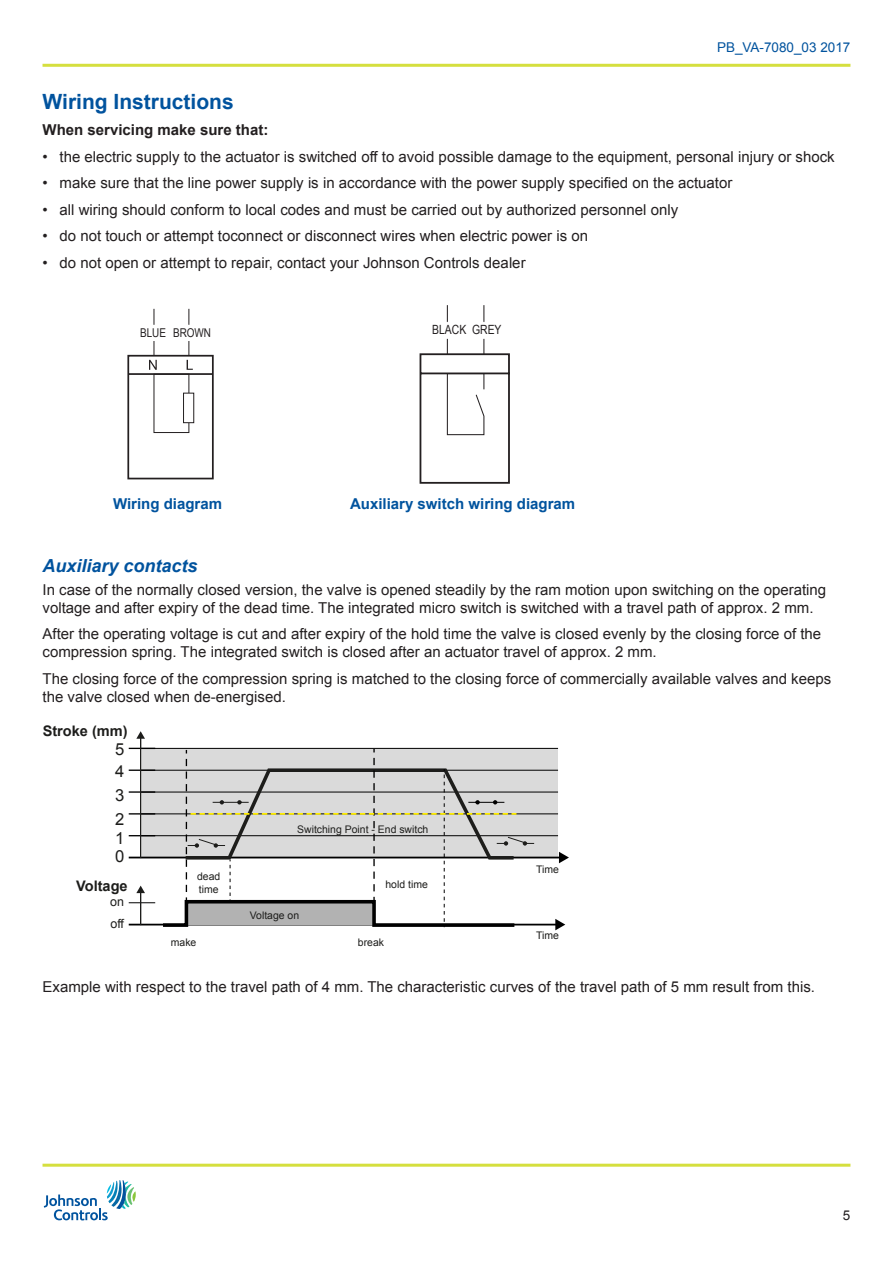
<style>
.page{position:relative;width:893px;height:1263px;background:#fff}
.page>*{position:absolute;margin:0;border:0;box-sizing:border-box;transform-origin:0 0}
.HEADING_1{font:700 21px "Arial";color:#01539e}
.HEADING_2{font:italic 700 18px "Arial";color:#01539e}
.t1{font:16.65px/23.5px "Arial";color:#1d1d1b;text-align:justify}
.BODY{font:15px/18px "Arial";color:#231f20}
.COLUMNHEAD{font:700 15px "Arial";color:#01539e}
.BODY-2{font:700 15px "Arial";color:#231f20}
.COLUMNHEAD_centre{font:700 15px "Arial";color:#01539e}
.t2{font:700 14.55px "Arial";color:#1d1d1b}
.t3{font:13.5px "Arial";color:#01539e}
.t4{font:13.5px "Arial";color:#231f20}
.t5{font:12.75px "Arial Narrow";color:#231f20}
.t6{font:12.45px/21.9px "Arial";color:#1d1d1b}
.t7{font:12.15px "Arial Narrow";color:#231f20}
.t8{font:10.5px/12.6px "Arial";color:#1d1d1b}
</style>
<div class="page">
<svg style="left:44px;top:1180px;width:92px;height:40px"></svg>
<hr style="left:43px;top:64px;width:807px;height:3px;background:#d5df3e">
<hr style="left:43px;top:1164px;width:807px;height:3px;background:#d5df3e">
<div style="left:127px;top:355px;width:87px;height:124px;border:2px solid #231f20"></div>
<hr style="left:128px;top:373px;width:85px;height:2px;background:#231f20">
<div style="left:153px;top:374px;width:36px;height:59px;border:1px solid #231f20"></div>
<div style="left:184px;top:393px;width:10px;height:30px;background:#fff"></div>
<div style="left:183px;top:393px;width:11px;height:30px;border:1px solid #231f20"></div>
<svg style="left:149px;top:360px;width:8px;height:10px"></svg>
<svg style="left:187px;top:360px;width:6px;height:10px"></svg>
<hr style="left:153px;top:309px;width:1px;height:47px;background:#231f20">
<hr style="left:188px;top:309px;width:1px;height:47px;background:#231f20">
<div style="left:134px;top:325px;width:75px;height:15px;background:#fff"></div>
<svg style="left:419px;top:305px;width:91px;height:179px"></svg>
<div style="left:426px;top:322px;width:79px;height:16px;background:#fff"></div>
<div style="left:142px;top:748px;width:415px;height:108px;background:#dadada"></div>
<hr style="left:140px;top:748px;width:418px;height:1px;background:#000">
<hr style="left:140px;top:770px;width:418px;height:1px;background:#000">
<hr style="left:140px;top:792px;width:418px;height:1px;background:#000">
<hr style="left:140px;top:813px;width:418px;height:1px;background:#000">
<hr style="left:140px;top:835px;width:418px;height:1px;background:#000">
<hr style="left:129px;top:857px;width:432px;height:1px;background:#000">
<svg style="left:559px;top:852px;width:10px;height:11px"></svg>
<hr style="left:129px;top:924px;width:428px;height:1px;background:#000">
<svg style="left:555px;top:919px;width:10px;height:11px"></svg>
<hr style="left:140px;top:737px;width:1px;height:121px;background:#1d1d1b">
<svg style="left:136px;top:731px;width:9px;height:8px"></svg>
<svg style="left:129px;top:748px;width:405px;height:180px"></svg>
<p class="t3" style="left:717px;top:39px;width:135px">PB_VA-7080_03 2017</p>
<p class="HEADING_1" style="left:43px;top:87px;width:193px">Wiring Instructions</p>
<p class="BODY-2" style="left:43px;top:120px;width:227px">When servicing make sure that:</p>
<p class="BODY" style="left:43px;top:148px;width:794px">• the electric supply to the actuator is switched off to avoid possible damage to the equipment, personal injury or shock</p>
<p class="BODY" style="left:43px;top:174px;width:691px">• make sure that the line power supply is in accordance with the power supply specified on the actuator</p>
<p class="BODY" style="left:43px;top:201px;width:637px">• all wiring should conform to local codes and must be carried out by authorized personnel only</p>
<p class="BODY" style="left:43px;top:227px;width:547px">• do not touch or attempt toconnect or disconnect wires when electric power is on</p>
<p class="BODY" style="left:43px;top:254px;width:485px">• do not open or attempt to repair, contact your Johnson Controls dealer</p>
<p class="t7" style="left:140px;top:324px;width:72px">BLUE BROWN</p>
<p class="t5" style="left:432px;top:320px;width:71px">BLACK GREY</p>
<p class="COLUMNHEAD_centre" style="left:113px;top:494px;width:111px">Wiring diagram</p>
<p class="COLUMNHEAD" style="left:350px;top:494px;width:227px">Auxiliary switch wiring diagram</p>
<p class="HEADING_2" style="left:43px;top:554px;width:157px">Auxiliary contacts</p>
<p class="BODY" style="left:43px;top:581px;width:785px">In case of the normally closed version, the valve is opened steadily by the ram motion upon switching on the operating voltage and after expiry of the dead time. The integrated micro switch is switched with a travel path of approx. 2 mm.</p>
<p class="BODY" style="left:43px;top:625px;width:780px">After the operating voltage is cut and after expiry of the hold time the valve is closed evenly by the closing force of the compression spring. The integrated switch is closed after an actuator travel of approx. 2 mm.</p>
<p class="BODY" style="left:43px;top:670px;width:790px">The closing force of the compression spring is matched to the closing force of commercially available valves and keeps the valve closed when de-energised.</p>
<p class="t2" style="left:43px;top:722px;width:86px">Stroke (mm)</p>
<p class="t1" style="left:115px;top:737px;width:11px">5<br>4<br>3<br>2</p>
<p class="t1" style="left:115px;top:829px;width:11px;line-height:18.1px">1<br>0</p>
<p class="t2" style="left:76px;top:876px;width:53px">Voltage</p>
<p class="t6" style="left:110px;top:891px;width:15px">on off</p>
<p class="t8" style="left:197px;top:870px;width:25px">dead time</p>
<p class="t8" style="left:171px;top:936px;width:27px">make</p>
<p class="t8" style="left:297px;top:823px;width:133px">Switching Point - End switch</p>
<p class="t8" style="left:250px;top:909px;width:51px">Voltage on</p>
<p class="t8" style="left:385px;top:878px;width:44px">hold time</p>
<p class="t8" style="left:358px;top:936px;width:28px">break</p>
<p class="t8" style="left:536px;top:863px;width:24px">Time</p>
<p class="t8" style="left:536px;top:929px;width:24px">Time</p>
<p class="BODY" style="left:43px;top:978px;width:774px">Example with respect to the travel path of 4 mm. The characteristic curves of the travel path of 5 mm result from this.</p>
<p class="t4" style="left:843px;top:1207px;width:9px">5</p>
</div>
